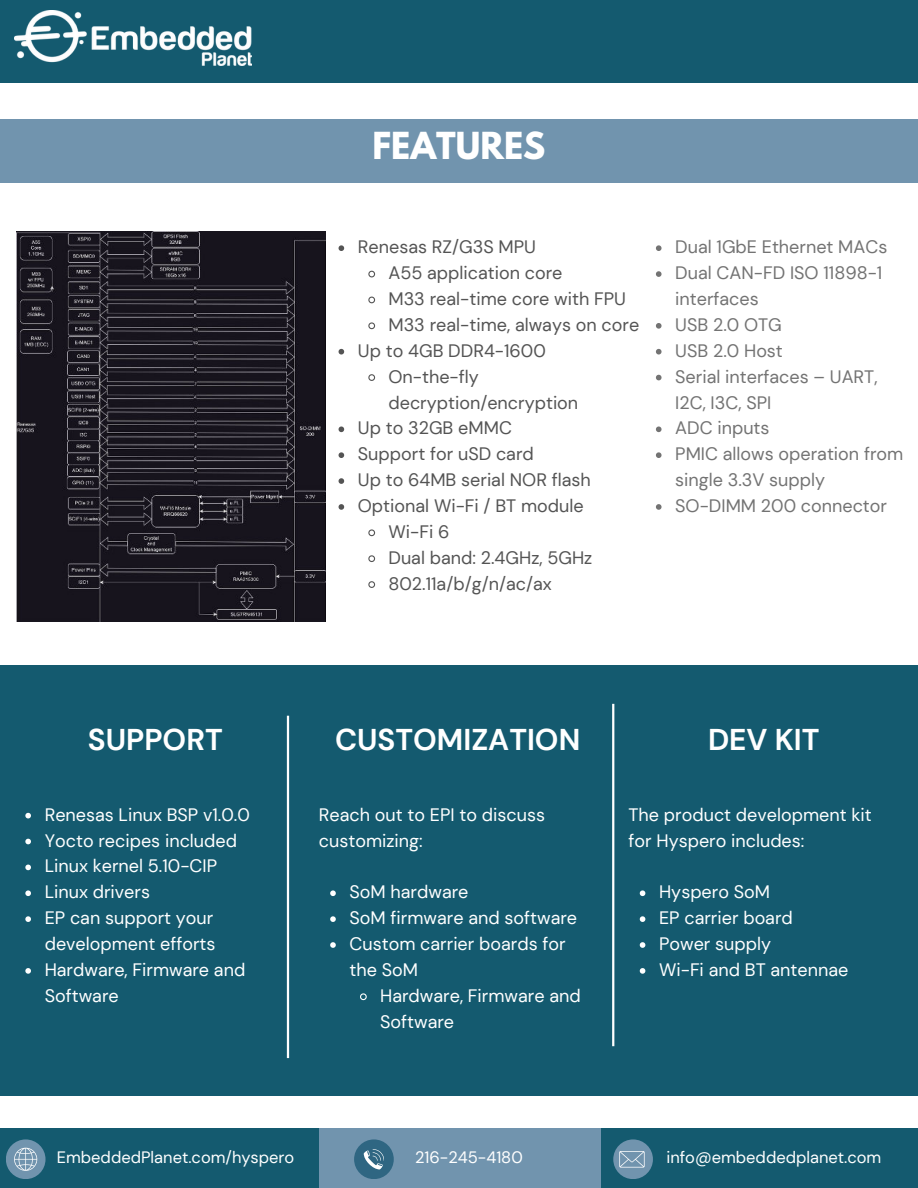
<style>
.page{position:relative;width:918px;height:1188px;background:#fff}
.page>*{position:absolute;margin:0;border:0;box-sizing:border-box;transform-origin:0 0}
.t1{font:700 33px "League Spartan";color:#fff}
.t2{font:700 30px "DM Sans";color:#fff}
.t3{font:18px/25.8px "DM Sans";color:#fff}
.t4{font:18px "DM Sans";color:#545454}
.t5{font:18px/25.8px "DM Sans";color:#737373}
.t6{font:16.5px "DM Sans";color:#fff}
</style>
<div class="page">
<div style="left:0;top:119px;width:918px;height:64px;background:#7194ae"></div>
<div style="left:0;top:665px;width:918px;height:431px;background:#145a6f"></div>
<div style="left:0;top:0;width:918px;height:83px;background:#145a6f"></div>
<div style="left:300px;top:1128px;width:308px;height:60px;background:#7194ae"></div>
<div style="left:0;top:1128px;width:319px;height:60px;background:#145a6f"></div>
<div style="left:601px;top:1128px;width:317px;height:60px;background:#145a6f"></div>
<div style="left:613px;top:1139px;width:40px;height:40px;background:#7194ae;border-radius:50%"></div>
<div style="left:6px;top:1139px;width:40px;height:40px;background:#7194ae;border-radius:50%"></div>
<svg style="left:14px;top:1148px;width:23px;height:23px"></svg>
<div style="left:354px;top:1139px;width:40px;height:40px;background:#2f6682;border-radius:50%"></div>
<svg style="left:364px;top:1149px;width:20px;height:20px"></svg>
<svg style="left:619px;top:1151px;width:26px;height:17px"></svg>
<img style="left:14px;top:10px;width:237px;height:55px">
<svg style="left:25px;top:813px;width:6px;height:5px"></svg>
<svg style="left:25px;top:839px;width:6px;height:5px"></svg>
<svg style="left:25px;top:865px;width:6px;height:5px"></svg>
<svg style="left:25px;top:890px;width:6px;height:6px"></svg>
<svg style="left:25px;top:916px;width:6px;height:6px"></svg>
<svg style="left:25px;top:968px;width:6px;height:6px"></svg>
<hr style="left:287px;top:716px;width:2px;height:342px;background:#fff">
<hr style="left:612px;top:704px;width:2px;height:342px;background:#fff">
<img style="left:17px;top:231px;width:309px;height:391px">
<svg style="left:640px;top:890px;width:5px;height:6px"></svg>
<svg style="left:640px;top:916px;width:5px;height:6px"></svg>
<svg style="left:640px;top:942px;width:5px;height:6px"></svg>
<svg style="left:640px;top:968px;width:5px;height:6px"></svg>
<svg style="left:330px;top:890px;width:6px;height:6px"></svg>
<svg style="left:330px;top:916px;width:6px;height:6px"></svg>
<svg style="left:330px;top:942px;width:6px;height:6px"></svg>
<svg style="left:360px;top:993px;width:7px;height:8px"></svg>
<svg style="left:339px;top:245px;width:5px;height:6px"></svg>
<svg style="left:368px;top:270px;width:8px;height:8px"></svg>
<svg style="left:368px;top:296px;width:8px;height:8px"></svg>
<svg style="left:368px;top:322px;width:8px;height:8px"></svg>
<svg style="left:339px;top:349px;width:5px;height:6px"></svg>
<svg style="left:368px;top:374px;width:8px;height:7px"></svg>
<svg style="left:339px;top:427px;width:5px;height:5px"></svg>
<svg style="left:339px;top:452px;width:5px;height:6px"></svg>
<svg style="left:339px;top:478px;width:5px;height:6px"></svg>
<svg style="left:339px;top:504px;width:5px;height:6px"></svg>
<svg style="left:368px;top:529px;width:8px;height:8px"></svg>
<svg style="left:368px;top:555px;width:8px;height:7px"></svg>
<svg style="left:368px;top:581px;width:8px;height:7px"></svg>
<svg style="left:656px;top:245px;width:6px;height:6px"></svg>
<svg style="left:656px;top:271px;width:6px;height:6px"></svg>
<svg style="left:656px;top:323px;width:6px;height:6px"></svg>
<svg style="left:656px;top:349px;width:6px;height:6px"></svg>
<svg style="left:656px;top:375px;width:6px;height:5px"></svg>
<svg style="left:656px;top:427px;width:6px;height:5px"></svg>
<svg style="left:656px;top:452px;width:6px;height:6px"></svg>
<svg style="left:656px;top:504px;width:6px;height:6px"></svg>
<h2 class="t2" style="left:88px;top:721px;width:136px">SUPPORT</h2>
<p class="t3" style="left:45px;top:801px;width:207px">Renesas Linux BSP v1.0.0<br>Yocto recipes included<br>Linux kernel 5.10-CIP<br>Linux drivers<br>EP can support your development efforts<br>Hardware, Firmware and<br>Software</p>
<h1 class="t1" style="left:373px;top:119px;width:174px">FEATURES</h1>
<p class="t4" style="left:358px;top:236px;width:180px">Renesas RZ/G3S MPU</p>
<p class="t4" style="left:388px;top:262px;width:176px">A55 application core</p>
<p class="t4" style="left:388px;top:288px;width:239px">M33 real-time core with FPU</p>
<p class="t4" style="left:388px;top:313px;width:252px">M33 real-time, always on core</p>
<p class="t4" style="left:358px;top:339px;width:189px">Up to 4GB DDR4-1600</p>
<p class="t4" style="left:388px;top:365px;width:92px">On-the-fly</p>
<p class="t4" style="left:388px;top:391px;width:191px">decryption/encryption</p>
<p class="t4" style="left:358px;top:417px;width:156px">Up to 32GB eMMC</p>
<p class="t4" style="left:358px;top:443px;width:178px">Support for uSD card</p>
<p class="t4" style="left:358px;top:469px;width:234px">Up to 64MB serial NOR flash</p>
<p class="t4" style="left:358px;top:495px;width:227px">Optional Wi-Fi / BT module</p>
<p class="t4" style="left:388px;top:520px;width:62px">Wi-Fi 6</p>
<p class="t4" style="left:388px;top:546px;width:205px">Dual band: 2.4GHz, 5GHz</p>
<p class="t4" style="left:388px;top:572px;width:165px">802.11a/b/g/n/ac/ax</p>
<p class="t5" style="left:675px;top:234px;width:230px">Dual 1GbE Ethernet MACs<br>Dual CAN-FD ISO 11898-1 interfaces<br>USB 2.0 OTG<br>USB 2.0 Host<br>Serial interfaces – UART,<br>I2C, I3C, SPI<br>ADC inputs<br>PMIC allows operation from single 3.3V supply<br>SO-DIMM 200 connector</p>
<h2 class="t2" style="left:335px;top:721px;width:247px">CUSTOMIZATION</h2>
<h2 class="t2" style="left:708px;top:721px;width:113px">DEV KIT</h2>
<p class="t3" style="left:319px;top:801px;width:228px">Reach out to EPI to discuss customizing:</p>
<p class="t3" style="left:350px;top:879px;width:229px">SoM hardware<br>SoM firmware and software<br>Custom carrier boards for the SoM</p>
<p class="t3" style="left:380px;top:983px;width:202px">Hardware, Firmware and<br>Software</p>
<p class="t3" style="left:629px;top:801px;width:245px">The product development kit for Hyspero includes:</p>
<p class="t3" style="left:659px;top:879px;width:191px">Hyspero SoM<br>EP carrier board<br>Power supply<br>Wi-Fi and BT antennae</p>
<p class="t6" style="left:57px;top:1147px;width:239px">EmbeddedPlanet.com/hyspero</p>
<p class="t6" style="left:666px;top:1147px;width:216px">info@embeddedplanet.com</p>
<p class="t6" style="left:415px;top:1147px;width:109px">216-245-4180</p>
</div>
